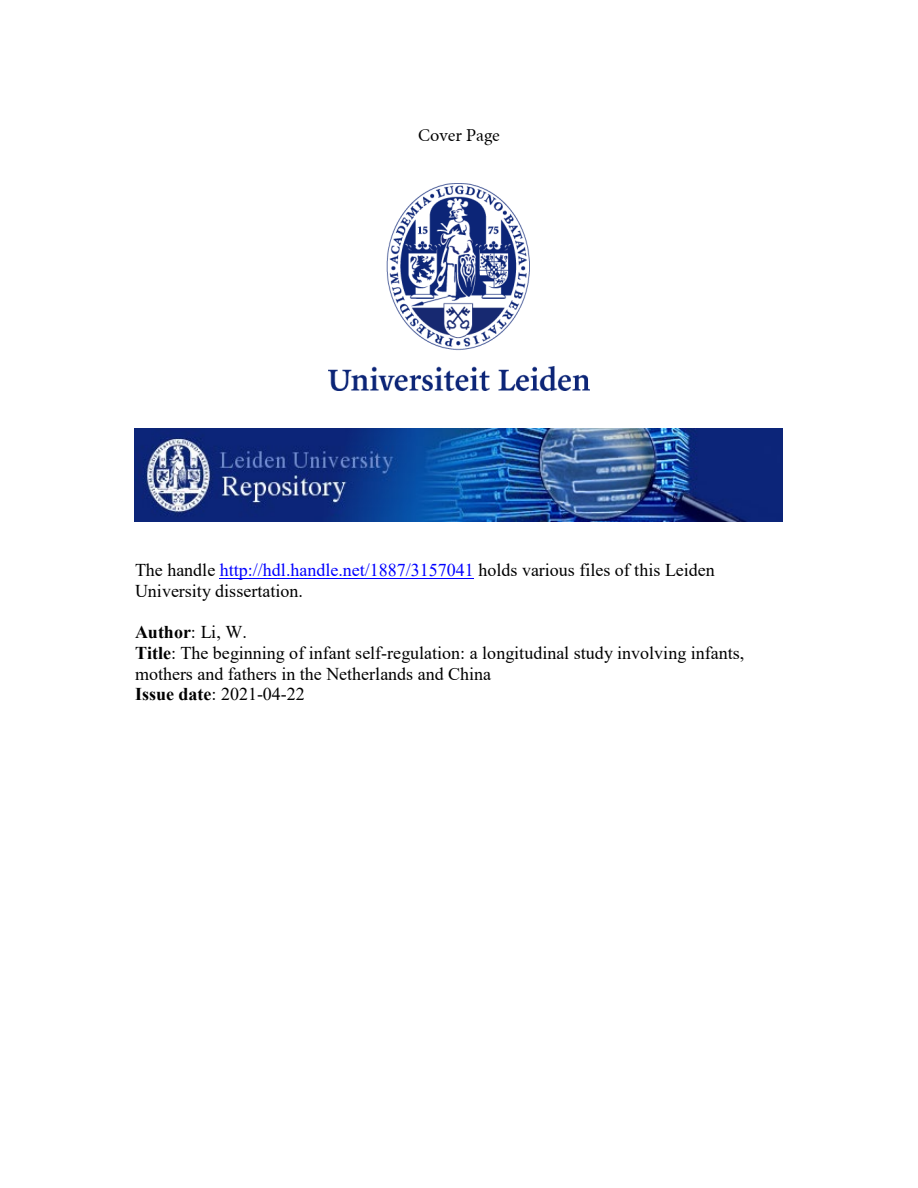
<style>
.page{position:relative;width:918px;height:1188px;background:#fff}
.page>*{position:absolute;margin:0;border:0;box-sizing:border-box;transform-origin:0 0}
.t1{font:18px/20.7px "Times New Roman";color:#000}
.t2{font:700 18px "Times New Roman";color:#000}
.t3{font:18px "Minion";letter-spacing:.005em;color:#000}
.s1{color:#00f}
.s2{font-weight:400}
.s3{font-weight:700}
</style>
<div class="page">
<img style="left:328px;top:184px;width:262px;height:206px">
<img style="left:135px;top:428px;width:648px;height:94px">
<hr style="left:220px;top:578px;width:254px;height:1px;background:#00f">
<p class="t3" style="left:418px;top:127px;width:83px">Cover Page</p>
<p class="t1" style="left:135px;top:559px;width:581px">The handle <span class="s1">http://hdl.handle.net/1887/3157041</span> holds various files of this Leiden<br>University dissertation.</p>
<p class="t2" style="left:135px;top:619px;width:113px">Author<span class="s2">: Li, W.</span></p>
<p class="t1" style="left:135px;top:642px;width:611px"><span class="s3">Title</span>: The beginning of infant self-regulation: a longitudinal study involving infants, mothers and fathers in the Netherlands and China</p>
<p class="t1" style="left:135px;top:683px;width:171px"><span class="s3">Issue date</span>: 2021-04-22</p>
</div>
